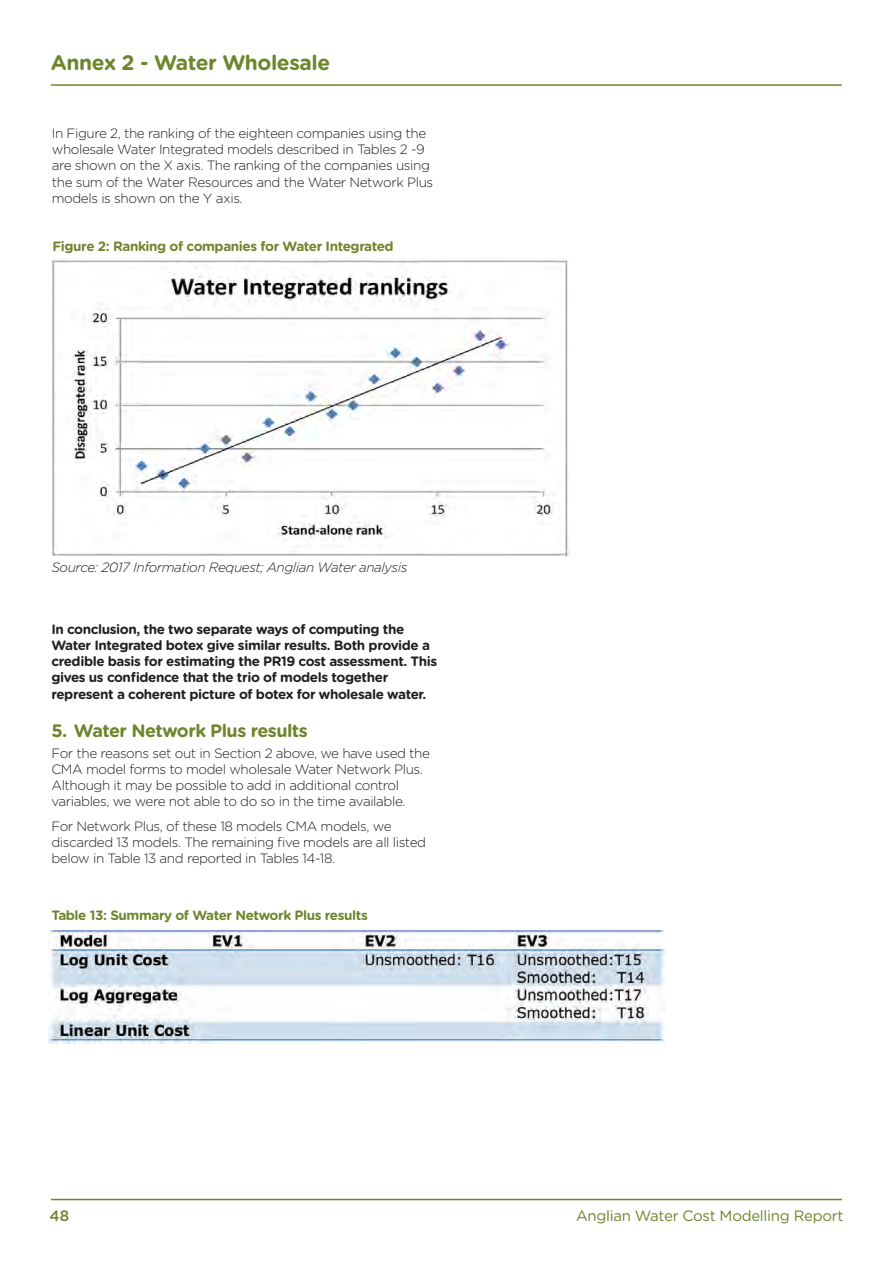
<style>
.page{position:relative;width:893px;height:1263px;background:#fff}
.page>*{position:absolute;margin:0;border:0;box-sizing:border-box;transform-origin:0 0}
.t1{font:700 21px "Gotham Rounded";letter-spacing:-.02em;color:#6f852c}
.t2{font:700 18px "Gotham Rounded";letter-spacing:-.03em;color:#6f852c}
.t3{font:15px "Gotham Rounded";letter-spacing:-.02em;color:#6f852c}
.t4{font:500 15px "Gotham Rounded";color:#6f852c}
.t5{font:300 13.5px/16.2px "Gotham Rounded";letter-spacing:-.03em;color:#231f20}
.t6{font:700 13.5px/16.2px "Gotham Rounded";letter-spacing:-.03em;color:#231f20}
.t7{font:700 13.5px "Gotham Rounded";letter-spacing:-.03em;color:#6f852c}
.Orange_header{font:italic 300 13.5px "Gotham Rounded";letter-spacing:-.03em;color:#231f20}
</style>
<div class="page">
<hr style="left:51px;top:84px;width:791px;height:2px;background:#6f852c">
<hr style="left:51px;top:1199px;width:791px;height:1px;background:#6f852c">
<img style="left:51px;top:260px;width:518px;height:296px">
<img style="left:49px;top:930px;width:617px;height:113px">
<h1 class="t1" style="left:51px;top:47px;width:281px">Annex 2 - Water Wholesale</h1>
<p class="t5" style="left:52px;top:124px;width:383px">In Figure 2, the ranking of the eighteen companies using the wholesale Water Integrated models described in Tables 2 -9 are shown on the X axis. The ranking of the companies using the sum of the Water Resources and the Water Network Plus models is shown on the Y axis.</p>
<p class="t7" style="left:52px;top:236px;width:343px">Figure 2: Ranking of companies for Water Integrated</p>
<p class="Orange_header" style="left:51px;top:558px;width:358px">Source: 2017 Information Request; Anglian Water analysis</p>
<p class="t6" style="left:51px;top:620px;width:387px">In conclusion, the two separate ways of computing the Water Integrated botex give similar results. Both provide a credible basis for estimating the PR19 cost assessment. This gives us confidence that the trio of models together represent a coherent picture of botex for wholesale water.</p>
<p class="t2" style="left:51px;top:718px;width:258px">5. Water Network Plus results</p>
<p class="t5" style="left:51px;top:744px;width:380px">For the reasons set out in Section 2 above, we have used the CMA model forms to model wholesale Water Network Plus.<br>Although it may be possible to add in additional control variables, we were not able to do so in the time available.</p>
<p class="t5" style="left:51px;top:817px;width:376px">For Network Plus, of these 18 models CMA models, we discarded 13 models. The remaining five models are all listed below in Table 13 and reported in Tables 14-18.</p>
<p class="t7" style="left:51px;top:905px;width:318px">Table 13: Summary of Water Network Plus results</p>
<p class="t4" style="left:50px;top:1205px;width:21px">48</p>
<p class="t3" style="left:576px;top:1205px;width:269px">Anglian Water Cost Modelling Report</p>
</div>
